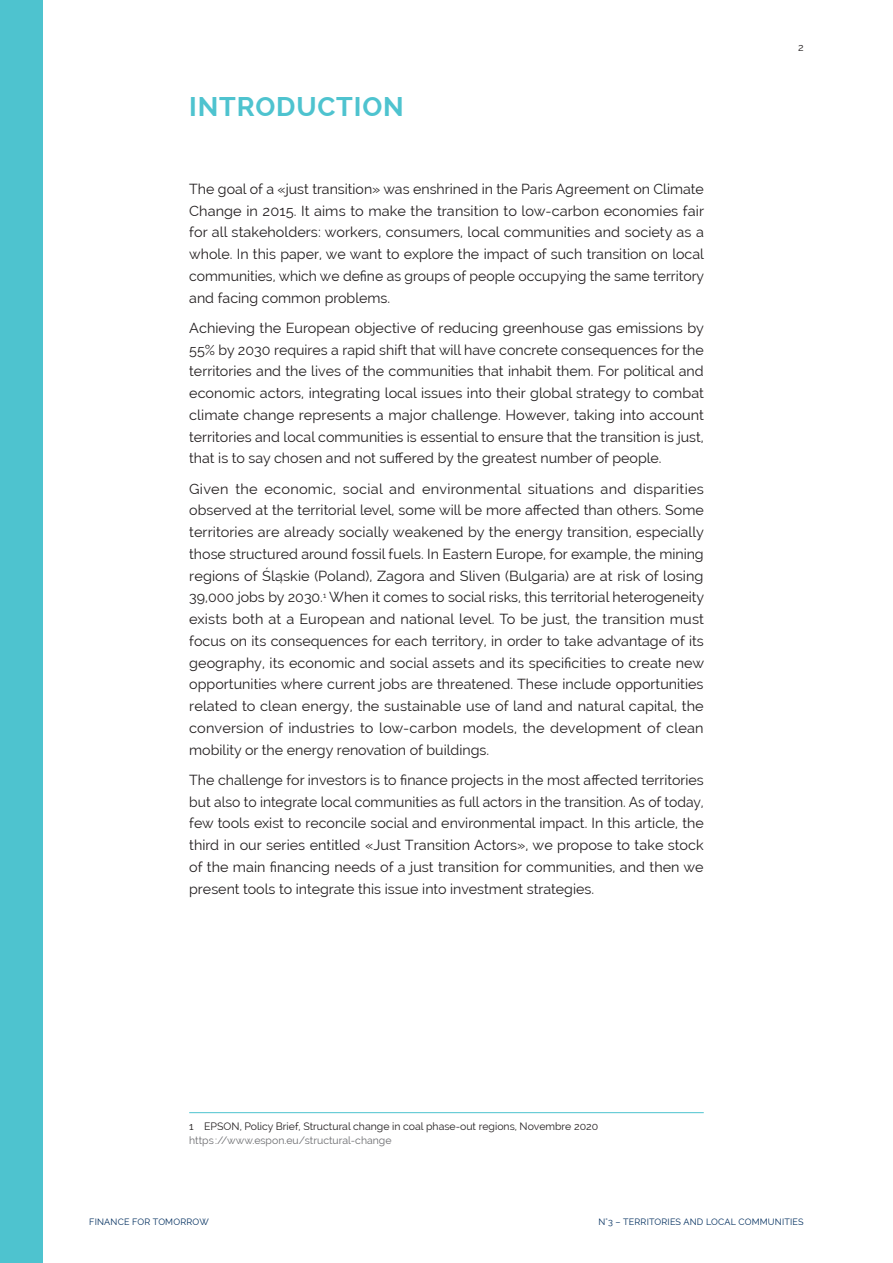
<style>
.page{position:relative;width:893px;height:1263px;background:#fff}
.page>*{position:absolute;margin:0;border:0;box-sizing:border-box;transform-origin:0 0}
.T1{font:700 27px "Raleway";letter-spacing:.03em;color:#4ec3cf}
.texte_lecture{font:14.25px/21.8px "Raleway";color:#231f20;text-align:justify}
.renvois{font:10.5px/13.5px "Raleway";color:#231f20}
.t1{font:9px "Raleway";letter-spacing:.02em;color:#002e5e}
.s1{color:#6c6d70}
</style>
<div class="page">
<div style="left:0;top:0;width:43px;height:1263px;background:#4ec3cf"></div>
<hr style="left:189px;top:1112px;width:515px;height:1px;background:#4ec3cf">
<p class="T1" style="left:189px;top:91px;width:216px">INTRODUCTION</p>
<p class="texte_lecture" style="left:189px;top:178px;width:516px">The goal of a «just transition» was enshrined in the Paris Agreement on Climate Change in 2015. It aims to make the transition to low-carbon economies fair for all stakeholders: workers, consumers, local communities and society as a whole. In this paper, we want to explore the impact of such transition on local communities, which we define as groups of people occupying the same territory and facing common problems.</p>
<p class="texte_lecture" style="left:189px;top:317px;width:516px">Achieving the European objective of reducing greenhouse gas emissions by 55% by 2030 requires a rapid shift that will have concrete consequences for the territories and the lives of the communities that inhabit them. For political and economic actors, integrating local issues into their global strategy to combat climate change represents a major challenge. However, taking into account territories and local communities is essential to ensure that the transition is just, that is to say chosen and not suffered by the greatest number of people.</p>
<p class="texte_lecture" style="left:189px;top:478px;width:516px">Given the economic, social and environmental situations and disparities observed at the territorial level, some will be more affected than others. Some territories are already socially weakened by the energy transition, especially those structured around fossil fuels. In Eastern Europe, for example, the mining regions of Śląskie (Poland), Zagora and Sliven (Bulgaria) are at risk of losing 39,000 jobs by 2030.<sup>1</sup> When it comes to social risks, this territorial heterogeneity exists both at a European and national level. To be just, the transition must focus on its consequences for each territory, in order to take advantage of its geography, its economic and social assets and its specificities to create new opportunities where current jobs are threatened. These include opportunities related to clean energy, the sustainable use of land and natural capital, the conversion of industries to low-carbon models, the development of clean mobility or the energy renovation of buildings.</p>
<p class="texte_lecture" style="left:189px;top:769px;width:516px">The challenge for investors is to finance projects in the most affected territories but also to integrate local communities as full actors in the transition. As of today, few tools exist to reconcile social and environmental impact. In this article, the third in our series entitled «Just Transition Actors», we propose to take stock of the main financing needs of a just transition for communities, and then we present tools to integrate this issue into investment strategies.</p>
<p class="renvois" style="left:189px;top:1120px;width:411px">1 EPSON, Policy Brief, Structural change in coal phase-out regions, Novembre 2020 <span class="s1">https ://www.espon.eu/structural-change</span></p>
<p class="renvois" style="left:798px;top:40px;width:7px">2</p>
<p class="t1" style="left:89px;top:1216px;width:121px">FINANCE FOR TOMORROW</p>
<p class="t1" style="left:598px;top:1216px;width:207px">N°3 – TERRITORIES AND LOCAL COMMUNITIES</p>
</div>
